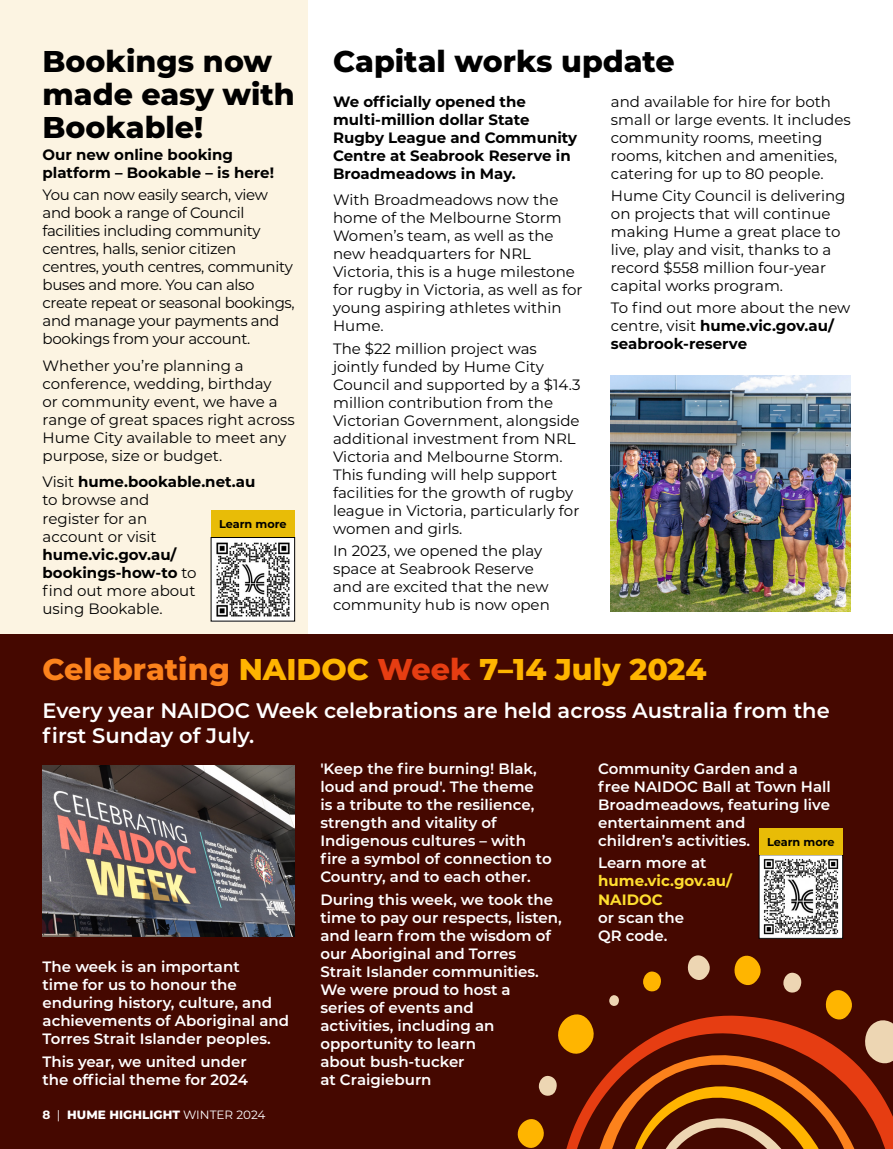
<style>
.page{position:relative;width:893px;height:1149px;background:#fff}
.page>*{position:absolute;margin:0;border:0;box-sizing:border-box;transform-origin:0 0}
.t1{font:800 30px/33px "Montserrat";color:#000}
.t2{font:800 30px "Montserrat";color:#ffb500}
.t3{font:600 21px/25.2px "Montserrat";color:#fff}
.t4{font:15px/18px "Montserrat";color:#000}
.t5{font:600 15px/18px "Montserrat";color:#fff}
.t6{font:15px/18px "Montserrat";letter-spacing:-.025em;color:#000}
.t7{font:700 15px/18px "Montserrat";color:#000}
.t8{font:700 15px/18px "Montserrat";color:#ffde2f}
.t9{font:800 12px "Montserrat";color:#fff}
.t10{font:700 11.25px "Montserrat";letter-spacing:-.005em;color:#000}
.s1{font-weight:700}
.s2{color:#fc821c}
.s3{color:#e63d12}
.s4{font-weight:400}
</style>
<div class="page">
<div style="left:0;top:0;width:308px;height:634px;background:#fcf4e2"></div>
<div style="left:0;top:634px;width:893px;height:514px;background:#450800"></div>
<img style="left:43px;top:765px;width:252px;height:171px">
<img style="left:213px;top:539px;width:80px;height:80px">
<div style="left:211px;top:537px;width:84px;height:84px;border:1px solid #000"></div>
<div style="left:211px;top:510px;width:84px;height:27px;background:#e8bc07"></div>
<img style="left:761px;top:856px;width:80px;height:80px">
<div style="left:759px;top:827px;width:84px;height:27px;background:#e8bc07"></div>
<svg style="left:517px;top:955px;width:335px;height:193px"></svg>
<svg style="left:559px;top:1011px;width:334px;height:137px"></svg>
<img style="left:611px;top:376px;width:239px;height:235px">
<h1 class="t1" style="left:43px;top:43px;width:254px">Bookings now made easy with<br>Bookable!</h1>
<p class="t7" style="left:43px;top:145px;width:233px">Our new online booking platform – Bookable – is here!</p>
<p class="t6" style="left:43px;top:185px;width:254px">You can now easily search, view and book a range of Council facilities including community centres, halls, senior citizen centres, youth centres, community buses and more. You can also create repeat or seasonal bookings, and manage your payments and bookings from your account.</p>
<p class="t4" style="left:43px;top:356px;width:254px">Whether you’re planning a conference, wedding, birthday<br>or community event, we have a range of great spaces right across<br>Hume City available to meet any purpose, size or budget.</p>
<p class="t4" style="left:43px;top:472px;width:215px">Visit <span class="s1">hume.bookable.net.au </span>to browse and<br>register for an<br>account or visit</p>
<p class="t4" style="left:43px;top:544px;width:156px"><span class="s1">hume.vic.gov.au/ bookings-how-to</span> to find out more about using Bookable.</p>
<p class="t10" style="left:219px;top:516px;width:69px">Learn more</p>
<h1 class="t1" style="left:333px;top:43px;width:343px">Capital works update</h1>
<p class="t7" style="left:333px;top:91px;width:246px">We officially opened the multi-million dollar State<br>Rugby League and Community<br>Centre at Seabrook Reserve in<br>Broadmeadows in May.</p>
<p class="t4" style="left:333px;top:190px;width:251px">With Broadmeadows now the home of the Melbourne Storm<br>Women’s team, as well as the new headquarters for NRL<br>Victoria, this is a huge milestone for rugby in Victoria, as well as for young aspiring athletes within<br>Hume.</p>
<p class="t4" style="left:333px;top:338px;width:249px">The $22 million project was jointly funded by Hume City<br>Council and supported by a $14.3 million contribution from the<br>Victorian Government, alongside additional investment from NRL<br>Victoria and Melbourne Storm.<br>This funding will help support facilities for the growth of rugby league in Victoria, particularly for women and girls.</p>
<p class="t4" style="left:333px;top:541px;width:218px">In 2023, we opened the play space at Seabrook Reserve and are excited that the new community hub is now open</p>
<p class="t4" style="left:611px;top:92px;width:241px">and available for hire for both small or large events. It includes community rooms, meeting rooms, kitchen and amenities, catering for up to 80 people.</p>
<p class="t4" style="left:611px;top:186px;width:236px">Hume City Council is delivering on projects that will continue making Hume a great place to live, play and visit, thanks to a record $558 million four-year capital works program.</p>
<p class="t4" style="left:611px;top:298px;width:241px">To find out more about the new centre, visit <span class="s1">hume.vic.gov.au/ seabrook-reserve</span></p>
<h1 class="t2" style="left:43px;top:647px;width:665px"><span class="s2">Celebrating</span> NAIDOC <span class="s3">Week</span> 7–14 July 2024</h1>
<h2 class="t3" style="left:43px;top:697px;width:789px">Every year NAIDOC Week celebrations are held across Australia from the first Sunday of July.</h2>
<p class="t5" style="left:43px;top:957px;width:248px">The week is an important<br>time for us to honour the enduring history, culture, and achievements of Aboriginal and<br>Torres Strait Islander peoples.</p>
<p class="t5" style="left:43px;top:1051px;width:207px">This year, we united under the official theme for 2024</p>
<p class="t9" style="left:43px;top:1105px;width:225px"><span class="s1">8</span> <span class="s4">|</span> HUME HIGHLIGHT <span class="s4">WINTER 2024</span></p>
<p class="t5" style="left:320px;top:759px;width:233px">'Keep the fire burning! Blak, loud and proud'. The theme<br>is a tribute to the resilience, strength and vitality of<br>Indigenous cultures – with fire a symbol of connection to<br>Country, and to each other.</p>
<p class="t5" style="left:320px;top:889px;width:243px">During this week, we took the time to pay our respects, listen, and learn from the wisdom of our Aboriginal and Torres<br>Strait Islander communities.<br>We were proud to host a<br>series of events and<br>activities, including an opportunity to learn<br>about bush-tucker<br>at Craigieburn</p>
<p class="t5" style="left:598px;top:759px;width:234px">Community Garden and a free NAIDOC Ball at Town Hall<br>Broadmeadows, featuring live entertainment and<br>children’s activities.</p>
<p class="t5" style="left:598px;top:853px;width:110px">Learn more at</p>
<p class="t8" style="left:598px;top:871px;width:135px">hume.vic.gov.au/<br>NAIDOC</p>
<p class="t5" style="left:598px;top:907px;width:88px">or scan the<br>QR code.</p>
<p class="t10" style="left:767px;top:833px;width:69px">Learn more</p>
</div>
